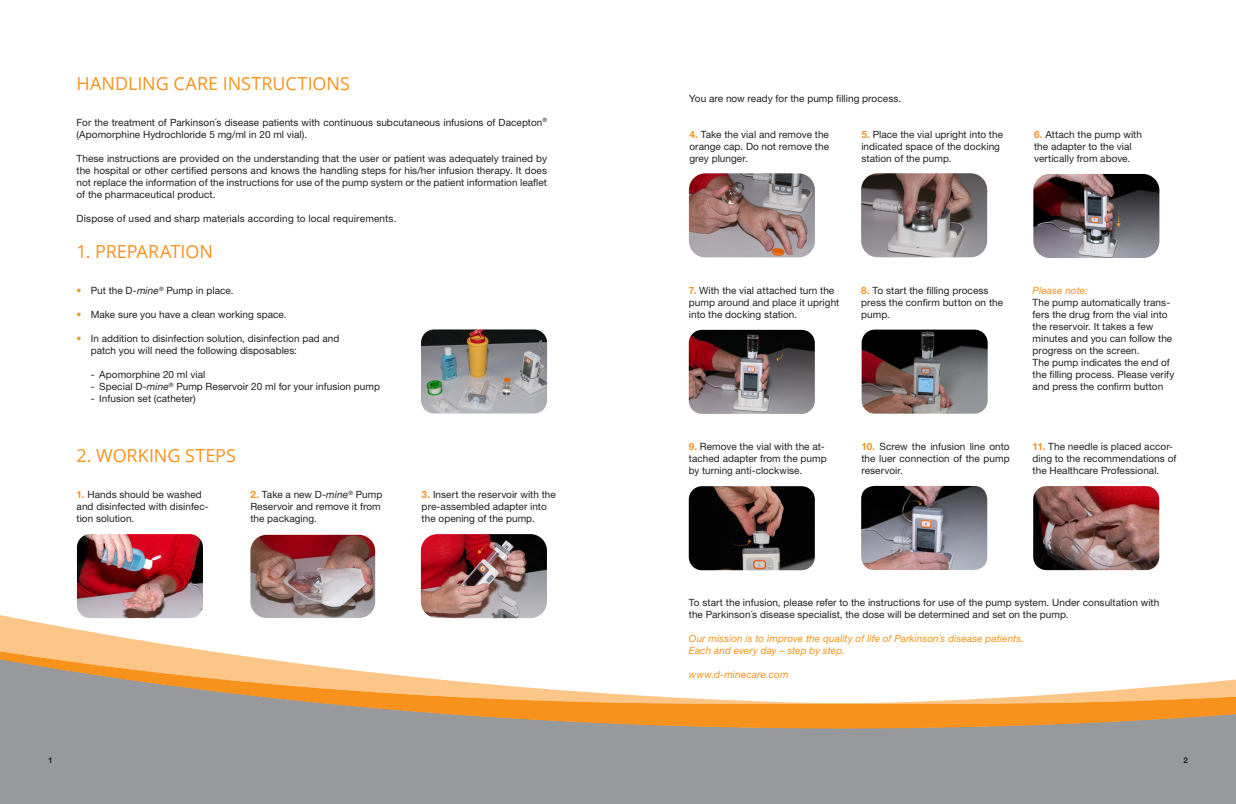
<style>
.page{position:relative;width:1236px;height:804px;background:#fff}
.page>*{position:absolute;margin:0;border:0;box-sizing:border-box;transform-origin:0 0}
.t1{font:18px "Open Sans";letter-spacing:-.005em;color:#f7931d}
.t2{font:10px/12px "Helvetica Neue LTW1 G";letter-spacing:.005em;color:#231f20}
.t3{font:italic 10px "Helvetica Neue LTW1 G";letter-spacing:.01em;color:#f7931d}
.t4{font:700 8px "Helvetica Neue LTCYR";color:#231f20}
.s1{color:#f7931d}
.s2{font-style:italic}
.s3{font-family:"Helvetica Neue LTCYR";font-weight:700;color:#f7931d}
.s4{font-style:italic;color:#f7931d}
</style>
<div class="page">
<img style="left:861px;top:486px;width:126px;height:84px">
<div style="left:0;top:728px;width:1235px;height:75px;background:#97999c"></div>
<svg style="left:0;top:615px;width:531px;height:35px"></svg>
<svg style="left:0;top:650px;width:1235px;height:78px"></svg>
<img style="left:421px;top:329px;width:126px;height:84px">
<img style="left:77px;top:534px;width:126px;height:84px">
<img style="left:689px;top:173px;width:126px;height:84px">
<img style="left:861px;top:173px;width:126px;height:84px">
<img style="left:1033px;top:174px;width:126px;height:84px">
<img style="left:688px;top:330px;width:126px;height:84px">
<img style="left:421px;top:534px;width:126px;height:84px">
<img style="left:250px;top:534px;width:125px;height:84px">
<img style="left:688px;top:486px;width:126px;height:84px">
<img style="left:861px;top:329px;width:126px;height:84px">
<img style="left:1033px;top:486px;width:126px;height:84px">
<svg style="left:902px;top:500px;width:20px;height:7px"></svg>
<svg style="left:1116px;top:210px;width:4px;height:17px"></svg>
<svg style="left:477px;top:541px;width:12px;height:12px"></svg>
<svg style="left:776px;top:341px;width:8px;height:20px"></svg>
<svg style="left:731px;top:539px;width:20px;height:7px"></svg>
<p class="t1" style="left:77px;top:71px;width:275px">HANDLING CARE INSTRUCTIONS</p>
<p class="t2" style="left:77px;top:116px;width:472px">For the treatment of Parkinson´s disease patients with continuous subcutaneous infusions of Dacepton<sup>® </sup>(Apomorphine Hydrochloride 5 mg/ml in 20 ml vial).</p>
<p class="t2" style="left:77px;top:152px;width:472px;text-align:justify">These instructions are provided on the understanding that the user or patient was adequately trained by the hospital or other certified persons and knows the handling steps for his/her infusion therapy. It does not replace the information of the instructions for use of the pump system or the patient information leaflet of the pharmaceutical product.</p>
<p class="t2" style="left:77px;top:212px;width:321px">Dispose of used and sharp materials according to local requirements.</p>
<p class="t1" style="left:77px;top:239px;width:138px">1. PREPARATION</p>
<p class="t2" style="left:77px;top:284px;width:159px"><span class="s1">•</span> Put the D-<span class="s2">mine</span><sup>®</sup> Pump in place.</p>
<p class="t2" style="left:77px;top:308px;width:212px"><span class="s1">•</span> Make sure you have a clean working space.</p>
<p class="t2" style="left:77px;top:332px;width:264px"><span class="s1">•</span> In addition to disinfection solution, disinfection pad and</p>
<p class="t2" style="left:91px;top:344px;width:208px">patch you will need the following disposables:</p>
<p class="t2" style="left:91px;top:368px;width:116px">- Apomorphine 20 ml vial</p>
<p class="t2" style="left:91px;top:380px;width:291px">- Special D-<span class="s2">mine</span><sup>®</sup> Pump Reservoir 20 ml for your infusion pump</p>
<p class="t2" style="left:91px;top:392px;width:107px">- Infusion set (catheter)</p>
<p class="t1" style="left:77px;top:443px;width:161px">2. WORKING STEPS</p>
<p class="t2" style="left:77px;top:488px;width:134px"><span class="s3">1.</span> Hands should be washed and disinfected with disinfec&shy;tion solution.</p>
<p class="t2" style="left:250px;top:488px;width:133px"><span class="s3">2.</span> Take a new D-<span class="s2">mine</span><sup>®</sup> Pump<br>Reservoir and remove it from the packaging.</p>
<p class="t2" style="left:421px;top:488px;width:136px"><span class="s3">3.</span> Insert the reservoir with the pre-assembled adapter into the opening of the pump.</p>
<p class="t2" style="left:689px;top:92px;width:214px">You are now ready for the pump filling process.</p>
<p class="t2" style="left:689px;top:128px;width:141px;text-align:justify"><span class="s3">4.</span> Take the vial and remove the orange cap. Do not remove the grey plunger.</p>
<p class="t2" style="left:861px;top:128px;width:143px"><span class="s3">5.</span> Place the vial upright into the indicated space of the docking station of the pump.</p>
<p class="t2" style="left:1034px;top:128px;width:109px"><span class="s3">6.</span> Attach the pump with the adapter to the vial vertically from above.</p>
<p class="t2" style="left:861px;top:284px;width:143px"><span class="s3">8.</span> To start the filling process press the confirm button on the pump.</p>
<p class="t2" style="left:689px;top:284px;width:152px"><span class="s3">7.</span> With the vial attached turn the pump around and place it upright into the docking station.</p>
<p class="t2" style="left:1032px;top:284px;width:143px"><span class="s4">Please note:<br></span>The pump automatically trans&shy;fers the drug from the vial into the reservoir. It takes a few minutes and you can follow the progress on the screen.<br>The pump indicates the end of the filling process. Please verify and press the confirm button</p>
<p class="t2" style="left:688px;top:440px;width:139px"><span class="s3">9.</span> Remove the vial with the at&shy;tached adapter from the pump by turning anti-clockwise.</p>
<p class="t2" style="left:861px;top:440px;width:150px;text-align:justify"><span class="s3">10.</span> Screw the infusion line onto the luer connection of the pump reservoir.</p>
<p class="t2" style="left:1032px;top:440px;width:145px"><span class="s3">11.</span> The needle is placed accor&shy;ding to the recommendations of the Healthcare Professional.</p>
<p class="t2" style="left:689px;top:596px;width:472px">To start the infusion, please refer to the instructions for use of the pump system. Under consultation with the Parkinson´s disease specialist, the dose will be determined and set on the pump.</p>
<p class="t3" style="left:689px;top:632px;width:337px">Our mission is to improve the quality of life of Parkinson´s disease patients.</p>
<p class="t3" style="left:689px;top:644px;width:158px">Each and every day – step by step.</p>
<p class="t3" style="left:689px;top:668px;width:101px">www.d-minecare.com</p>
<p class="t4" style="left:48px;top:755px;width:6px">1</p>
<p class="t4" style="left:1183px;top:755px;width:6px">2</p>
</div>
